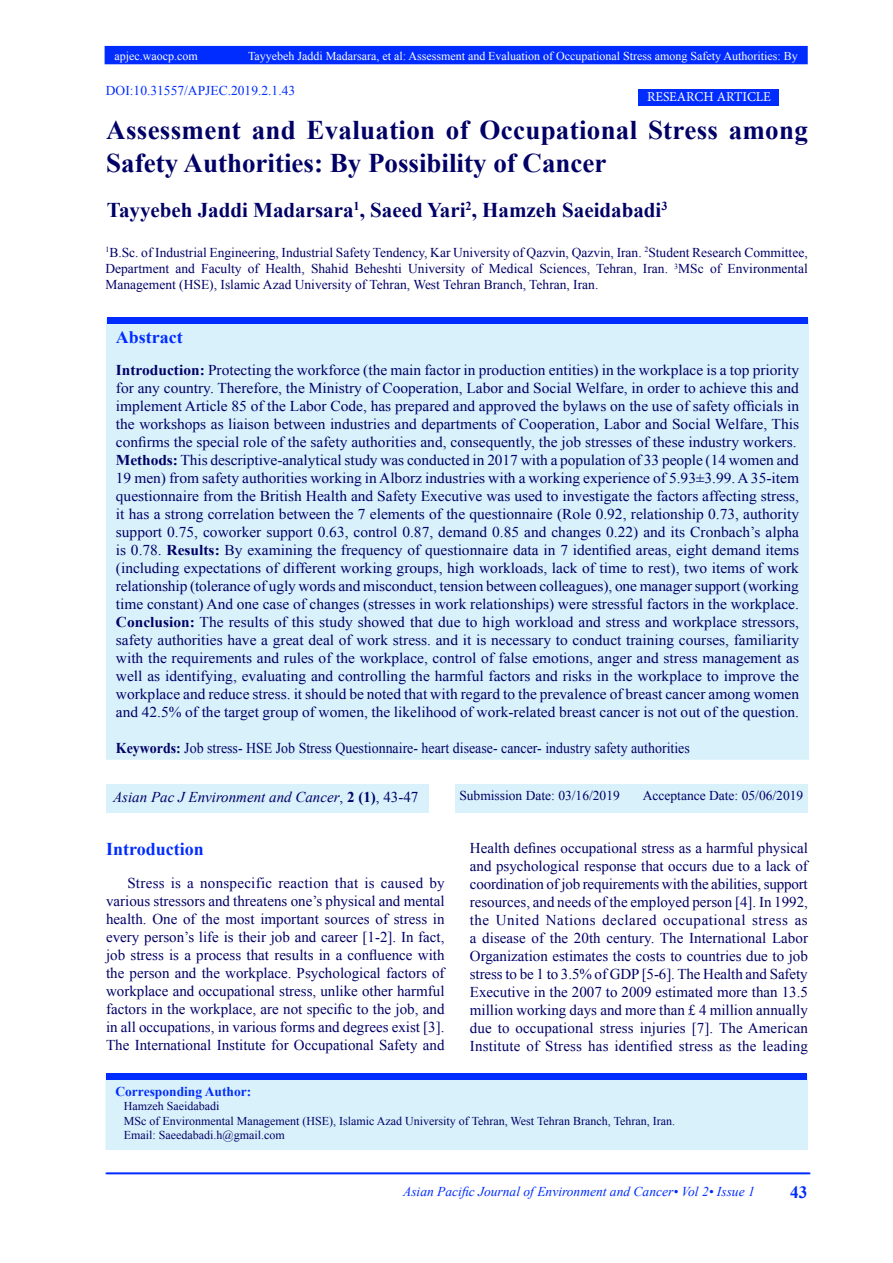
<style>
.page{position:relative;width:893px;height:1263px;background:#fff}
.page>*{position:absolute;margin:0;border:0;box-sizing:border-box;transform-origin:0 0}
.Body_Text_2{font:700 27px/32.4px "Times New Roman";letter-spacing:.01em;color:#006}
.t1{font:700 21px "Times New Roman";color:#006}
.t2{font:700 18px "Times New Roman";color:#002cff}
.heading_6{font:700 17.55px "Times New Roman";color:#002cff}
.t3{font:700 17.25px "Times New Roman";color:#002cff}
.t4{font:15px/18px "Times New Roman";color:#006;text-align:justify}
.t5{font:15px "Times New Roman";color:#006;scale:.93 1}
.t6{font:italic 15px "Times New Roman";color:#006}
.t7{font:13.5px/16.2px "Times New Roman";color:#006;text-align:justify}
.t8{font:italic 13.5px "Times New Roman";color:#002cff}
.t9{font:13.5px "Times New Roman";color:#002cff}
.t10{font:700 13.5px "Times New Roman";color:#002cff}
.t11{font:13.5px "Minion Pro";color:#fff}
.t12{font:12px "Times New Roman";color:#006}
.t13{font:12px "Times New Roman";color:#fff}
.s1{font-weight:700}
.s2{font-style:normal}
.s3{font-weight:700;font-style:normal}
</style>
<div class="page">
<div style="left:105px;top:47px;width:702px;height:17px;background:#002cff"></div>
<div style="left:105px;top:46px;width:703px;height:18px;border:2px solid #002cff"></div>
<div style="left:107px;top:319px;width:701px;height:440px;background:#d9f1fb"></div>
<div style="left:107px;top:317px;width:701px;height:6px;background:#002cff"></div>
<div style="left:106px;top:1076px;width:701px;height:73px;background:#d9f1fb"></div>
<div style="left:105px;top:1075px;width:703px;height:75px;border:2px solid #d9f1fb"></div>
<hr style="left:106px;top:1173px;width:704px;height:1px;background:#002cff">
<div style="left:639px;top:89px;width:140px;height:17px;background:#002cff"></div>
<div style="left:106px;top:1073px;width:701px;height:7px;background:#002cff"></div>
<div style="left:106px;top:784px;width:323px;height:29px;background:#d9f1fb"></div>
<div style="left:455px;top:784px;width:352px;height:29px;background:#d9f1fb"></div>
<p class="t13" style="left:115px;top:47px;width:85px">apjec.waocp.com</p>
<p class="t13" style="left:248px;top:47px;width:551px">Tayyebeh Jaddi Madarsara, et al: Assessment and Evaluation of Occupational Stress among Safety Authorities: By</p>
<p class="t9" style="left:106px;top:81px;width:191px">DOI:10.31557/APJEC.2019.2.1.43</p>
<p class="Body_Text_2" style="left:106px;top:113px;width:703px">Assessment and Evaluation of Occupational Stress among<br>Safety Authorities: By Possibility of Cancer</p>
<p class="t1" style="left:107px;top:195px;width:562px">Tayyebeh Jaddi Madarsara<sup>1</sup>, Saeed Yari<sup>2</sup>, Hamzeh Saeidabadi<sup>3</sup></p>
<p class="t11" style="left:647px;top:88px;width:125px">RESEARCH ARTICLE</p>
<p class="t7" style="left:105px;top:244px;width:704px"><sup>1</sup>B.Sc. of Industrial Engineering, Industrial Safety Tendency, Kar University of Qazvin, Qazvin, Iran. <sup>2</sup>Student Research Committee, Department and Faculty of Health, Shahid Beheshti University of Medical Sciences, Tehran, Iran. <sup>3</sup>MSc of Environmental Management (HSE), Islamic Azad University of Tehran, West Tehran Branch, Tehran, Iran.</p>
<p class="heading_6" style="left:116px;top:324px;width:68px">Abstract</p>
<p class="t4" style="left:116px;top:360px;width:685px"><span class="s1">Introduction:</span> Protecting the workforce (the main factor in production entities) in the workplace is a top priority for any country. Therefore, the Ministry of Cooperation, Labor and Social Welfare, in order to achieve this and implement Article 85 of the Labor Code, has prepared and approved the bylaws on the use of safety officials in the workshops as liaison between industries and departments of Cooperation, Labor and Social Welfare, This confirms the special role of the safety authorities and, consequently, the job stresses of these industry workers.</p>
<p class="t4" style="left:116px;top:450px;width:685px"><span class="s1">Methods:</span> This descriptive-analytical study was conducted in 2017 with a population of 33 people (14 women and 19 men) from safety authorities working in Alborz industries with a working experience of 5.93±3.99. A 35-item questionnaire from the British Health and Safety Executive was used to investigate the factors affecting stress, it has a strong correlation between the 7 elements of the questionnaire (Role 0.92, relationship 0.73, authority support 0.75, coworker support 0.63, control 0.87, demand 0.85 and changes 0.22) and its Cronbach’s alpha is 0.78. <span class="s1">Results:</span> By examining the frequency of questionnaire data in 7 identified areas, eight demand items (including expectations of different working groups, high workloads, lack of time to rest), two items of work relationship (tolerance of ugly words and misconduct, tension between colleagues), one manager support (working time constant) And one case of changes (stresses in work relationships) were stressful factors in the workplace.</p>
<p class="t4" style="left:116px;top:612px;width:685px"><span class="s1">Conclusion:</span> The results of this study showed that due to high workload and stress and workplace stressors, safety authorities have a great deal of work stress. and it is necessary to conduct training courses, familiarity with the requirements and rules of the workplace, control of false emotions, anger and stress management as well as identifying, evaluating and controlling the harmful factors and risks in the workplace to improve the workplace and reduce stress. it should be noted that with regard to the prevalence of breast cancer among women and 42.5% of the target group of women, the likelihood of work-related breast cancer is not out of the question.</p>
<p class="t5" style="left:116px;top:737px;width:619px"><span class="s1">Keywords:</span> Job stress- HSE Job Stress Questionnaire- heart disease- cancer- industry safety authorities</p>
<p class="t6" style="left:113px;top:786px;width:307px">Asian Pac J Environment and Cancer<span class="s2">,</span> <span class="s3">2 (1)</span><span class="s2">, 43-47</span></p>
<p class="t7" style="left:459px;top:787px;width:162px">Submission Date: 03/16/2019</p>
<p class="t7" style="left:643px;top:787px;width:162px">Acceptance Date: 05/06/2019</p>
<p class="t2" style="left:106px;top:836px;width:99px">Introduction</p>
<p class="t4" style="left:106px;top:873px;width:340px;text-indent:21px">Stress is a nonspecific reaction that is caused by various stressors and threatens one’s physical and mental health. One of the most important sources of stress in every person’s life is their job and career [1-2]. In fact, job stress is a process that results in a confluence with the person and the workplace. Psychological factors of workplace and occupational stress, unlike other harmful factors in the workplace, are not specific to the job, and in all occupations, in various forms and degrees exist [3].<br>The International Institute for Occupational Safety and</p>
<p class="t4" style="left:470px;top:839px;width:340px">Health defines occupational stress as a harmful physical and psychological response that occurs due to a lack of coordination of job requirements with the abilities, support resources, and needs of the employed person [4]. In 1992, the United Nations declared occupational stress as a disease of the 20th century. The International Labor Organization estimates the costs to countries due to job stress to be 1 to 3.5% of GDP [5-6]. The Health and Safety Executive in the 2007 to 2009 estimated more than 13.5 million working days and more than £ 4 million annually due to occupational stress injuries [7]. The American Institute of Stress has identified stress as the leading</p>
<p class="t10" style="left:115px;top:1081px;width:137px">Corresponding Author:</p>
<p class="t12" style="left:124px;top:1097px;width:97px">Hamzeh Saeidabadi</p>
<p class="t12" style="left:124px;top:1112px;width:553px">MSc of Environmental Management (HSE), Islamic Azad University of Tehran, West Tehran Branch, Tehran, Iran.</p>
<p class="t12" style="left:124px;top:1126px;width:162px">Email: Saeedabadi.h@gmail.com</p>
<p class="t8" style="left:403px;top:1182px;width:353px">Asian Pacific Journal of Environment and Cancer• Vol 2• Issue 1</p>
<p class="t3" style="left:790px;top:1180px;width:19px">43</p>
</div>
